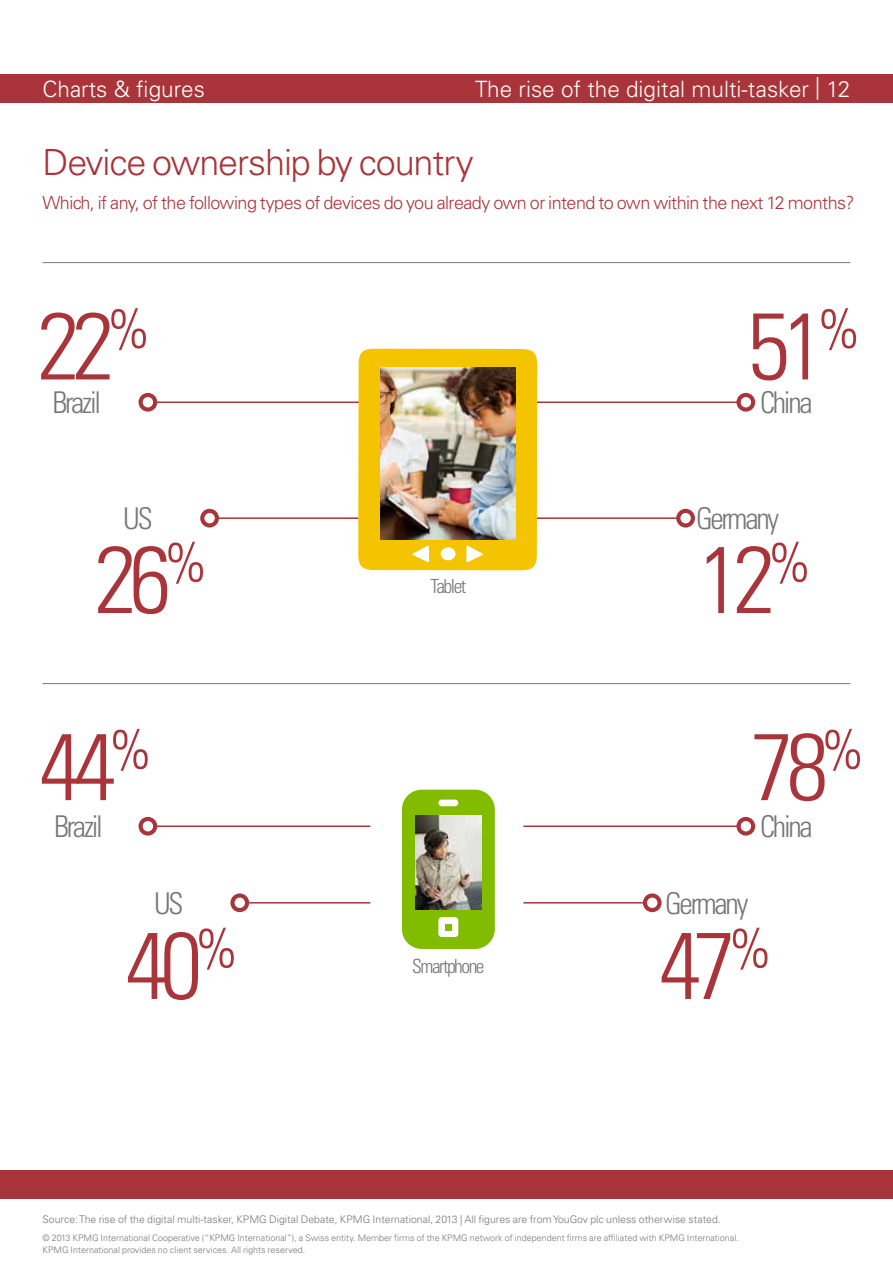
<style>
.page{position:relative;width:893px;height:1263px;background:#fff}
.page>*{position:absolute;margin:0;border:0;box-sizing:border-box;transform-origin:0 0}
.t1{font:300 condensed 94.5px/187.1px "Univers LT Std";letter-spacing:-.075em;color:#a93439;text-align:center}
.t2{font:300 36px "Univers LT Std";letter-spacing:-.03em;color:#a93439}
.t3{font:300 condensed 30px "Univers LT Std";letter-spacing:-.075em;color:#77777a}
.t4{font:300 22.5px "Univers LT Std";color:#fff}
.t5{font:300 condensed 19.5px "Univers LT Std";letter-spacing:-.075em;color:#77777a}
.t6{font:300 18px "Univers LT Std";letter-spacing:-.03em;color:#a93439}
.t7{font:300 10.5px "Univers LT Std";color:#77777a}
.t8{font:300 9px/12px "Univers LT Std";color:#77777a}
</style>
<div class="page">
<div style="left:0;top:1170px;width:893px;height:29px;background:#a93439"></div>
<div style="left:0;top:74px;width:893px;height:28px;background:#a93439"></div>
<svg style="left:139px;top:393px;width:18px;height:19px"></svg>
<svg style="left:139px;top:817px;width:18px;height:19px"></svg>
<svg style="left:200px;top:509px;width:19px;height:18px"></svg>
<svg style="left:230px;top:893px;width:19px;height:19px"></svg>
<svg style="left:736px;top:393px;width:19px;height:19px"></svg>
<svg style="left:736px;top:817px;width:19px;height:19px"></svg>
<svg style="left:643px;top:893px;width:19px;height:19px"></svg>
<hr style="left:153px;top:401px;width:217px;height:2px;background:#a93439">
<hr style="left:153px;top:825px;width:217px;height:2px;background:#a93439">
<hr style="left:217px;top:517px;width:142px;height:2px;background:#a93439">
<svg style="left:676px;top:509px;width:19px;height:18px"></svg>
<hr style="left:537px;top:517px;width:141px;height:2px;background:#a93439">
<hr style="left:249px;top:902px;width:121px;height:1px;background:#a93439">
<hr style="left:523px;top:401px;width:217px;height:2px;background:#a93439">
<hr style="left:523px;top:825px;width:217px;height:2px;background:#a93439">
<hr style="left:523px;top:902px;width:122px;height:1px;background:#a93439">
<hr style="left:43px;top:262px;width:807px;height:1px;background:#77777a">
<hr style="left:43px;top:683px;width:807px;height:1px;background:#77777a">
<div style="left:358px;top:349px;width:179px;height:221px;background:#f5c400"></div>
<svg style="left:402px;top:790px;width:93px;height:159px;background:#8dc119"></svg>
<img style="left:380px;top:368px;width:135px;height:172px">
<img style="left:415px;top:816px;width:67px;height:93px">
<h3 class="t4" style="left:43px;top:75px;width:164px">Charts &amp; figures</h3>
<h3 class="t4" style="left:475px;top:75px;width:377px">The rise of the digital multi-tasker | 12</h3>
<h2 class="t2" style="left:43px;top:140px;width:433px">Device ownership by country</h2>
<h3 class="t6" style="left:43px;top:192px;width:814px">Which, if any, of the following types of devices do you already own or intend to own within the next 12 months?</h3>
<h1 class="t1" style="left:37px;top:253px;width:114px">22<sup>%</sup></h1>
<h1 class="t1" style="left:747px;top:253px;width:114px">51<sup>%</sup></h1>
<h3 class="t3" style="left:52px;top:384px;width:50px">Brazil</h3>
<h3 class="t3" style="left:760px;top:384px;width:54px">China</h3>
<h3 class="t3" style="left:123px;top:500px;width:31px">US</h3>
<h3 class="t3" style="left:696px;top:500px;width:85px">Germany</h3>
<h1 class="t1" style="left:39px;top:486px;width:169px">26<sup>%<br></sup>44<sup>%</sup></h1>
<h3 class="t3" style="left:54px;top:808px;width:50px">Brazil</h3>
<h3 class="t3" style="left:154px;top:885px;width:31px">US</h3>
<h1 class="t1" style="left:125px;top:872px;width:114px">40<sup>%</sup></h1>
<h3 class="t5" style="left:431px;top:574px;width:37px">Tablet</h3>
<h3 class="t5" style="left:412px;top:954px;width:74px">Smartphone</h3>
<h1 class="t1" style="left:698px;top:486px;width:114px">12<sup>%</sup></h1>
<h1 class="t1" style="left:659px;top:667px;width:207px;line-height:198.8px;text-align:left;text-indent:92px">78<sup>%<br></sup>47<sup>%</sup></h1>
<h3 class="t3" style="left:760px;top:808px;width:54px">China</h3>
<h3 class="t3" style="left:665px;top:885px;width:85px">Germany</h3>
<p class="t7" style="left:43px;top:1213px;width:680px">Source: The rise of the digital multi-tasker, KPMG Digital Debate, KPMG International, 2013 | All figures are from YouGov plc unless otherwise stated.</p>
<p class="t8" style="left:43px;top:1232px;width:698px">© 2013 KPMG International Cooperative (“KPMG International”), a Swiss entity. Member firms of the KPMG network of independent firms are affiliated with KPMG International.<br>KPMG International provides no client services. All rights reserved.</p>
</div>
